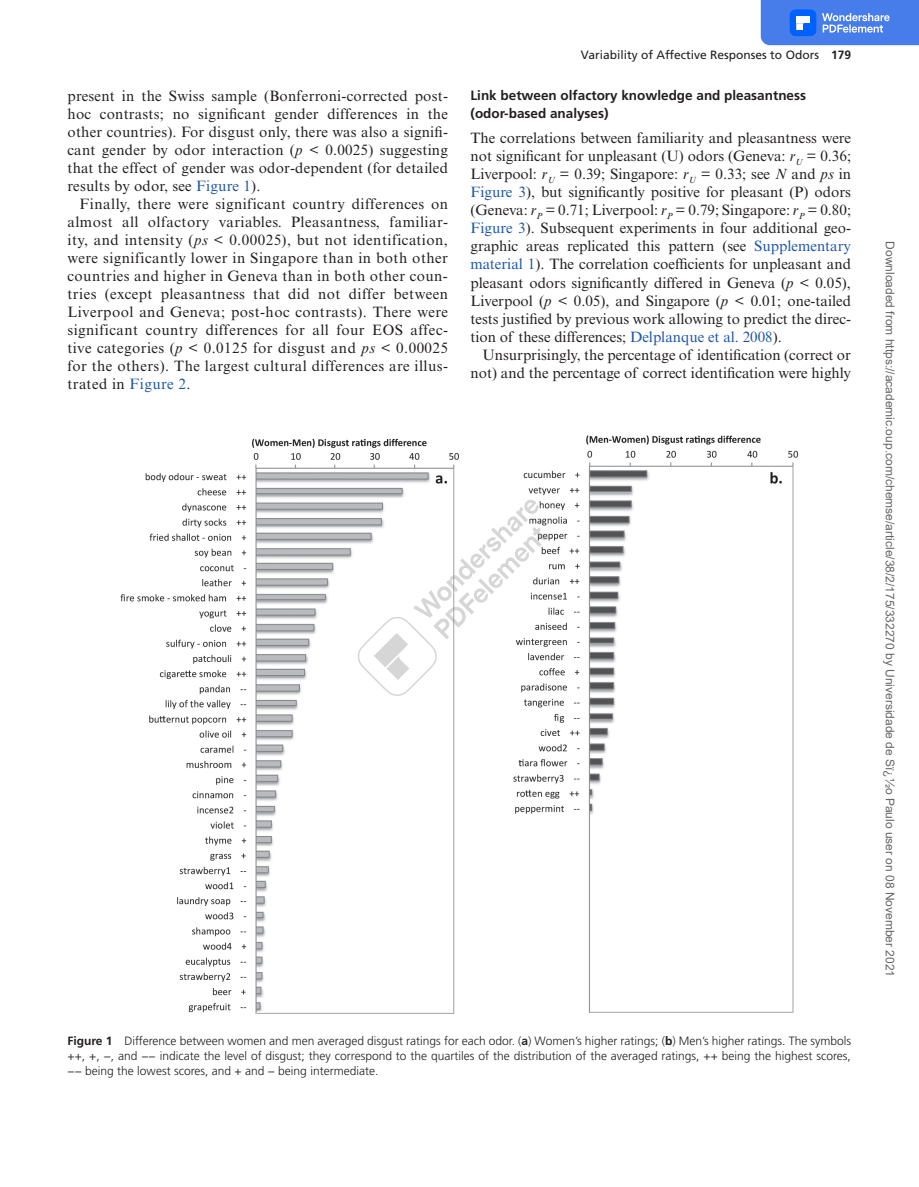
<style>
.page{position:relative;width:919px;height:1187px;background:#fff}
.page>*{position:absolute;margin:0;border:0;box-sizing:border-box;transform-origin:0 0}
.t1{font:15px/18px "Times New Roman MT Std";color:#231f20;text-align:justify}
.t2{font:700 13.5px/18px "Frutiger LT Std";color:#231f20}
.t3{font:300 12px/15px "Frutiger LT Std";color:#231f20;text-align:justify}
.t4{font:12px "Arial";color:#666}
.t5{font:12px "Frutiger LT Std";color:#231f20}
.s1{font-style:italic}
.s2{color:#1e56a6}
.s3{font-weight:700}
</style>
<div class="page">
<img style="left:120px;top:435px;width:678px;height:579px">
<svg style="left:351px;top:493px;width:198px;height:209px"></svg>
<svg style="left:760px;top:0;width:159px;height:45px;background:#5186ed"></svg>
<p class="t1" style="left:67px;top:86px;width:382px">present in the Swiss sample (Bonferroni-corrected post&shy;hoc contrasts; no significant gender differences in the other countries). For disgust only, there was also a signifi&shy;cant gender by odor interaction (<span class="s1">p</span> &lt; 0.0025) suggesting that the effect of gender was odor-dependent (for detailed results by odor, see <span class="s2">Figure 1</span>).</p>
<p class="t1" style="left:67px;top:194px;width:382px;text-indent:12px">Finally, there were significant country differences on almost all olfactory variables. Pleasantness, familiar&shy;ity, and intensity (<span class="s1">ps</span> &lt; 0.00025), but not identification, were significantly lower in Singapore than in both other countries and higher in Geneva than in both other coun&shy;tries (except pleasantness that did not differ between Liverpool and Geneva; post-hoc contrasts). There were significant country differences for all four EOS affec&shy;tive categories (<span class="s1">p</span> &lt; 0.0125 for disgust and <span class="s1">ps</span> &lt; 0.00025 for the others). The largest cultural differences are illus&shy;trated in <span class="s2">Figure 2</span>.</p>
<p class="t5" style="left:581px;top:47px;width:271px">Variability of Affective Responses to Odors <span class="s3">179</span></p>
<p class="t2" style="left:470px;top:86px;width:337px">Link between olfactory knowledge and pleasantness (odor-based analyses)</p>
<p class="t1" style="left:470px;top:129px;width:382px">The correlations between familiarity and pleasantness were not significant for unpleasant (U) odors (Geneva: <span class="s1">r</span><sub>U</sub> = 0.36; Liverpool: <span class="s1">r</span><sub>U</sub> = 0.39; Singapore: <span class="s1">r</span><sub>U</sub> = 0.33; see <span class="s1">N</span> and <span class="s1">ps</span> in <span class="s2">Figure 3</span>), but significantly positive for pleasant (P) odors (Geneva: <span class="s1">r</span><sub>P</sub> = 0.71; Liverpool: <span class="s1">r</span><sub>P</sub> = 0.79; Singapore: <span class="s1">r</span><sub>P</sub> = 0.80; <span class="s2">Figure 3</span>). Subsequent experiments in four additional geo&shy;graphic areas replicated this pattern (see <span class="s2">Supplementary material 1</span>). The correlation coefficients for unpleasant and pleasant odors significantly differed in Geneva (<span class="s1">p</span> &lt; 0.05), Liverpool (<span class="s1">p</span> &lt; 0.05), and Singapore (<span class="s1">p</span> &lt; 0.01; one-tailed tests justified by previous work allowing to predict the direc&shy;tion of these differences; <span class="s2">Delplanque et al. 2008</span>).</p>
<p class="t1" style="left:470px;top:345px;width:382px;text-align:right">Unsurprisingly, the percentage of identification (correct or not) and the percentage of correct identification were highly</p>
<p class="t3" style="left:67px;top:1032px;width:785px"><span class="s3">Figure 1</span> Difference between women and men averaged disgust ratings for each odor. (<span class="s3">a</span>) Women’s higher ratings; (<span class="s3">b</span>) Men’s higher ratings. The symbols ++, +, −, and −− indicate the level of disgust; they correspond to the quartiles of the distribution of the averaged ratings, ++ being the highest scores, −− being the lowest scores, and + and − being intermediate.</p>
<p class="t4" style="left:894px;top:241px;width:737px;rotate:90deg">Downloaded from https://academic.oup.com/chemse/article/38/2/175/332270 by Universidade de Sï¿½o Paulo user on 08 November 2021</p>
</div>
